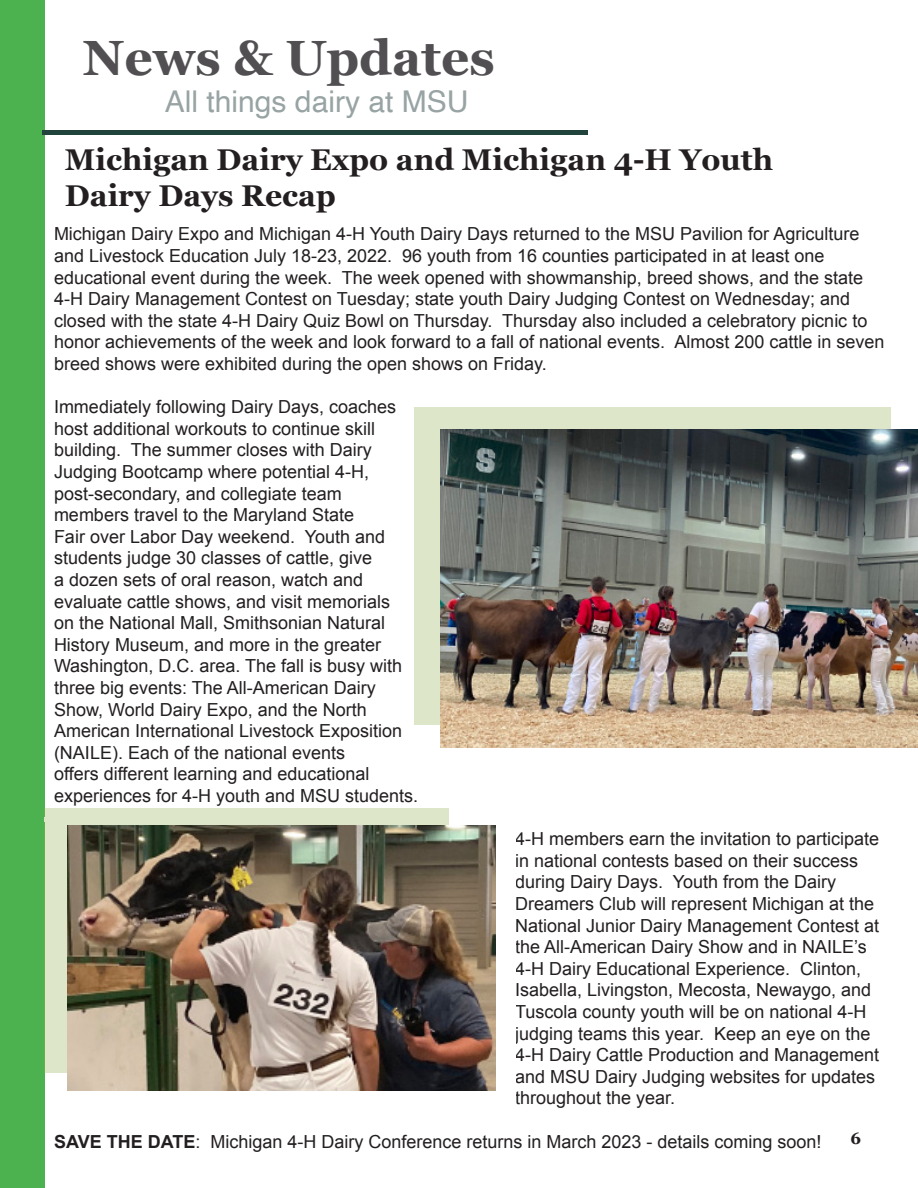
<style>
.page{position:relative;width:918px;height:1188px;background:#fff}
.page>*{position:absolute;margin:0;border:0;box-sizing:border-box;transform-origin:0 0}
.t1{font:700 49.5px "Georgia";color:#524f53}
.t2{font:700 30px/36px "Georgia";color:#231f20}
.t3{font:30px "Helvetica";color:#98a3a3}
.t4{font:18px/21.6px "Arial";color:#231f20}
.t5{font:700 16.5px "Georgia";color:#231f20}
.s1{font-weight:700}
</style>
<div class="page">
<div style="left:0;top:0;width:45px;height:1188px;background:#4cb14f"></div>
<hr style="left:42px;top:130px;width:545px;height:4px;background:#20443b">
<div style="left:415px;top:408px;width:476px;height:317px;background:#dee6ca"></div>
<img style="left:441px;top:430px;width:477px;height:317px">
<div style="left:44px;top:808px;width:405px;height:265px;background:#dee6ca"></div>
<img style="left:67px;top:825px;width:429px;height:265px">
<p class="t1" style="left:83px;top:21px;width:414px">News &amp; Updates</p>
<p class="t3" style="left:165px;top:78px;width:305px">All things dairy at MSU</p>
<p class="t2" style="left:65px;top:140px;width:710px">Michigan Dairy Expo and Michigan 4-H Youth<br>Dairy Days Recap</p>
<p class="t4" style="left:54px;top:223px;width:832px">Michigan Dairy Expo and Michigan 4-H Youth Dairy Days returned to the MSU Pavilion for Agriculture and Livestock Education July 18-23, 2022. 96 youth from 16 counties participated in at least one educational event during the week. The week opened with showmanship, breed shows, and the state 4-H Dairy Management Contest on Tuesday; state youth Dairy Judging Contest on Wednesday; and closed with the state 4-H Dairy Quiz Bowl on Thursday. Thursday also included a celebratory picnic to honor achievements of the week and look forward to a fall of national events. Almost 200 cattle in seven breed shows were exhibited during the open shows on Friday.</p>
<p class="t4" style="left:54px;top:396px;width:366px">Immediately following Dairy Days, coaches host additional workouts to continue skill building. The summer closes with Dairy Judging Bootcamp where potential 4-H, post-secondary, and collegiate team members travel to the Maryland State<br>Fair over Labor Day weekend. Youth and students judge 30 classes of cattle, give<br>a dozen sets of oral reason, watch and evaluate cattle shows, and visit memorials<br>on the National Mall, Smithsonian Natural History Museum, and more in the greater Washington, D.C. area. The fall is busy with three big events: The All-American Dairy Show, World Dairy Expo, and the North American International Livestock Exposition (NAILE). Each of the national events<br>offers different learning and educational experiences for 4-H youth and MSU students.</p>
<p class="t4" style="left:515px;top:828px;width:366px">4-H members earn the invitation to participate in national contests based on their success during Dairy Days. Youth from the Dairy Dreamers Club will represent Michigan at the National Junior Dairy Management Contest at the All-American Dairy Show and in NAILE’s 4-H Dairy Educational Experience. Clinton, Isabella, Livingston, Mecosta, Newaygo, and Tuscola county youth will be on national 4-H judging teams this year. Keep an eye on the 4-H Dairy Cattle Production and Management and MSU Dairy Judging websites for updates throughout the year.</p>
<p class="t4" style="left:54px;top:1131px;width:769px"><span class="s1">SAVE THE DATE</span>: Michigan 4-H Dairy Conference returns in March 2023 - details coming soon!</p>
<p class="t5" style="left:851px;top:1126px;width:12px">6</p>
</div>
